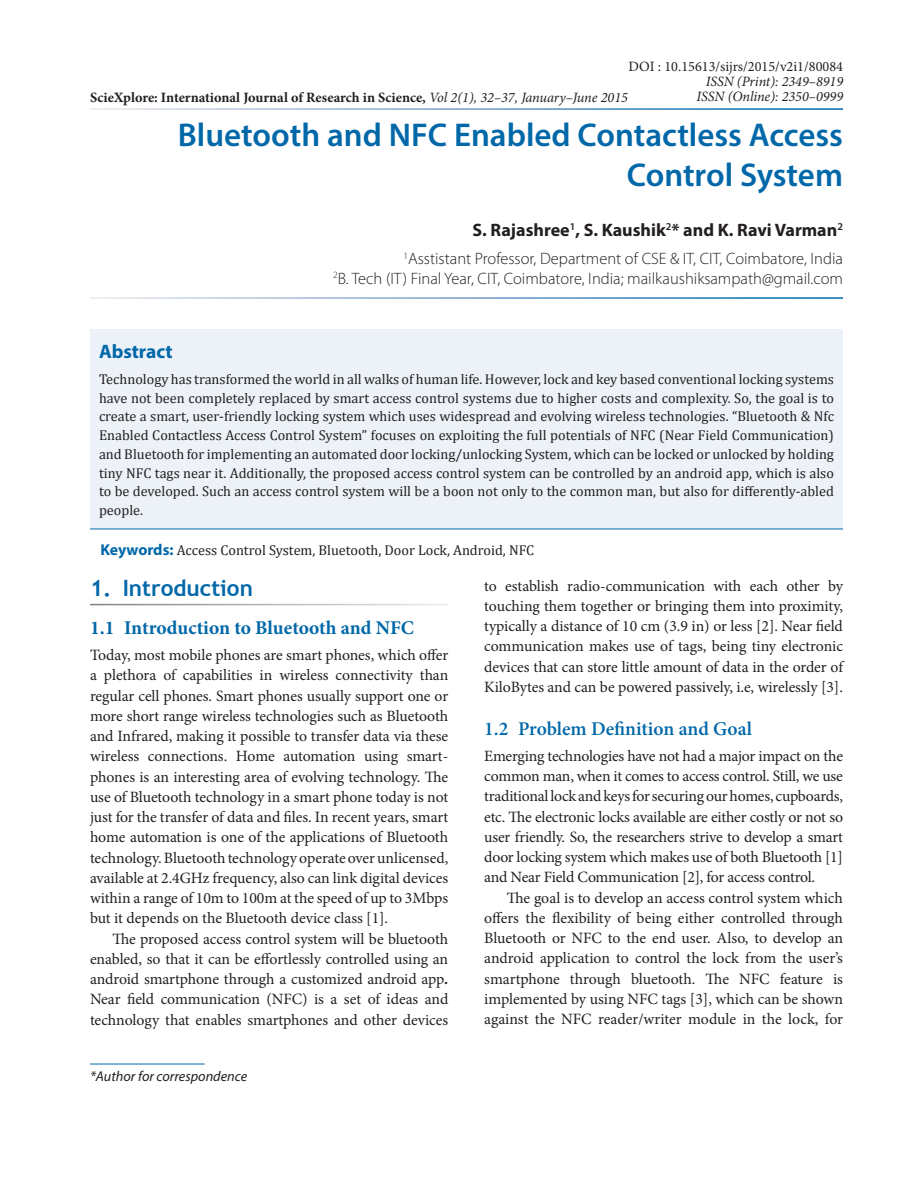
<style>
.page{position:relative;width:918px;height:1188px;background:#fff}
.page>*{position:absolute;margin:0;border:0;box-sizing:border-box;transform-origin:0 0}
.AT{font:600 33px/40.5px "Myriad Pro";color:#0068a9;text-align:right}
.t1{font:700 22.5px "Trebuchet MS";color:#0068a9}
.t2{font:700 19.5px "Minion Pro";letter-spacing:-.005em;color:#0068a9}
.t3{font:600 19.5px "Minion Pro";color:#0068a9}
.Abs_Head{font:700 19.5px "Myriad Pro";color:#0068a9}
.Author{font:700 18px "Myriad Pro";color:#231f20}
.Affiliation{font:300 16.5px/19.5px "Myriad Pro";color:#231f20;text-align:right}
.Text{font:15.75px/20.2px "Minion Pro";letter-spacing:-.015em;color:#231f20;text-align:justify}
.Text_Ind{font:15.75px/20.2px "Minion Pro";letter-spacing:-.005em;color:#231f20;text-align:justify}
.Abs_Text1{font:14.25px/18.8px "Cambria";color:#231f20;text-align:justify}
.t4{font:700 14.25px "Minion Pro";color:#231f20}
.Keyword{font:14.25px "Cambria";color:#231f20}
.t5{font:italic 14.25px "Minion Pro";color:#231f20}
.t6{font:14.25px "Minion Pro";color:#231f20}
.Footnote1{font:italic 14.25px "Myriad Pro";color:#231f20}
.s1{font-weight:400;font-style:italic}
.s2{font-family:"Myriad Pro";font-weight:700;font-size:15.75px;color:#0068a9}
.s3{font-weight:700}
</style>
<div class="page">
<div style="left:90px;top:329px;width:753px;height:200px;background:#edf2f8"></div>
<hr style="left:90px;top:529px;width:753px;height:1px;background:#0068a9">
<hr style="left:90px;top:1064px;width:115px;height:1px;background:#0068a9">
<p class="t6" style="left:629px;top:57px;width:216px">DOI : 10.15613/sijrs/2015/v2i1/80084</p>
<p class="t5" style="left:706px;top:72px;width:139px">ISSN (Print): 2349–8919</p>
<p class="t5" style="left:696px;top:87px;width:148px">ISSN (Online): 2350–0999</p>
<p class="t4" style="left:90px;top:87px;width:539px">ScieXplore: International Journal of Research in Science, <span class="s1">Vol 2(1), 32–37, January–June 2015</span></p>
<p class="AT" style="left:178px;top:114px;width:667px">Bluetooth and NFC Enabled Contactless Access<br>Control System</p>
<p class="Author" style="left:473px;top:218px;width:372px">S. Rajashree<sup>1</sup>, S. Kaushik<sup>2</sup>* and K. Ravi Varman<sup>2</sup></p>
<p class="Affiliation" style="left:333px;top:249px;width:511px"><sup>1</sup>Asstistant Professor, Department of CSE &amp; IT, CIT, Coimbatore, India<br><sup>2</sup>B. Tech (IT) Final Year, CIT, Coimbatore, India; mailkaushiksampath@gmail.com</p>
<p class="Abs_Head" style="left:99px;top:338px;width:75px">Abstract</p>
<p class="Abs_Text1" style="left:99px;top:370px;width:737px">Technology has transformed the world in all walks of human life. However, lock and key based conventional locking systems have not been completely replaced by smart access control systems due to higher costs and complexity. So, the goal is to create a smart, user-friendly locking system which uses widespread and evolving wireless technologies. “Bluetooth &amp; Nfc Enabled Contactless Access Control System” focuses on exploiting the full potentials of NFC (Near Field Communication) and Bluetooth for implementing an automated door locking/unlocking System, which can be locked or unlocked by holding tiny NFC tags near it. Additionally, the proposed access control system can be controlled by an android app, which is also to be developed. Such an access control system will be a boon not only to the common man, but also for differently-abled people.</p>
<p class="Keyword" style="left:100px;top:542px;width:435px"><span class="s2">Keywords:</span> Access Control System, Bluetooth, Door Lock, Android, NFC</p>
<h1 class="t1" style="left:90px;top:574px;width:164px">1. Introduction</h1>
<h2 class="t2" style="left:90px;top:614px;width:326px">1.1 Introduction to Bluetooth and NFC</h2>
<p class="Text" style="left:90px;top:645px;width:360px">Today, most mobile phones are smart phones, which offer a plethora of capabilities in wireless connectivity than regular cell phones. Smart phones usually support one or more short range wireless technologies such as Bluetooth and Infrared, making it possible to transfer data via these wireless connections. Home automation using smart&shy;phones is an interesting area of evolving technology. The use of Bluetooth technology in a smart phone today is not just for the transfer of data and files. In recent years, smart home automation is one of the applications of Bluetooth technology. Bluetooth technology operate over unlicensed, available at 2.4GHz frequency, also can link digital devices within a range of 10m to 100m at the speed of up to 3Mbps but it depends on the Bluetooth device class [1].</p>
<p class="Text_Ind" style="left:90px;top:929px;width:360px;text-indent:22px">The proposed access control system will be bluetooth enabled, so that it can be effortlessly controlled using an android smartphone through a customized android app<span class="s3">.<br></span>Near field communication (NFC) is a set of ideas and technology that enables smartphones and other devices</p>
<p class="Text_Ind" style="left:484px;top:575px;width:360px">to establish radio-communication with each other by touching them together or bringing them into proximity, typically a distance of 10 cm (3.9 in) or less [2]. Near field communication makes use of tags, being tiny electronic devices that can store little amount of data in the order of KiloBytes and can be powered passively, i.e, wirelessly [3].</p>
<h2 class="t3" style="left:484px;top:715px;width:269px">1.2 Problem Definition and Goal</h2>
<p class="Text" style="left:484px;top:746px;width:360px">Emerging technologies have not had a major impact on the common man, when it comes to access control. Still, we use traditional lock and keys for securing our homes, cupboards, etc. The electronic locks available are either costly or not so user friendly. So, the researchers strive to develop a smart door locking system which makes use of both Bluetooth [1] and Near Field Communication [2], for access control.</p>
<p class="Text_Ind" style="left:484px;top:887px;width:360px;text-indent:22px">The goal is to develop an access control system which offers the flexibility of being either controlled through Bluetooth or NFC to the end user. Also, to develop an android application to control the lock from the user’s smartphone through bluetooth. The NFC feature is implemented by using NFC tags [3], which can be shown against the NFC reader/writer module in the lock, for</p>
<p class="Footnote1" style="left:90px;top:1067px;width:159px">*Author for correspondence</p>
</div>
